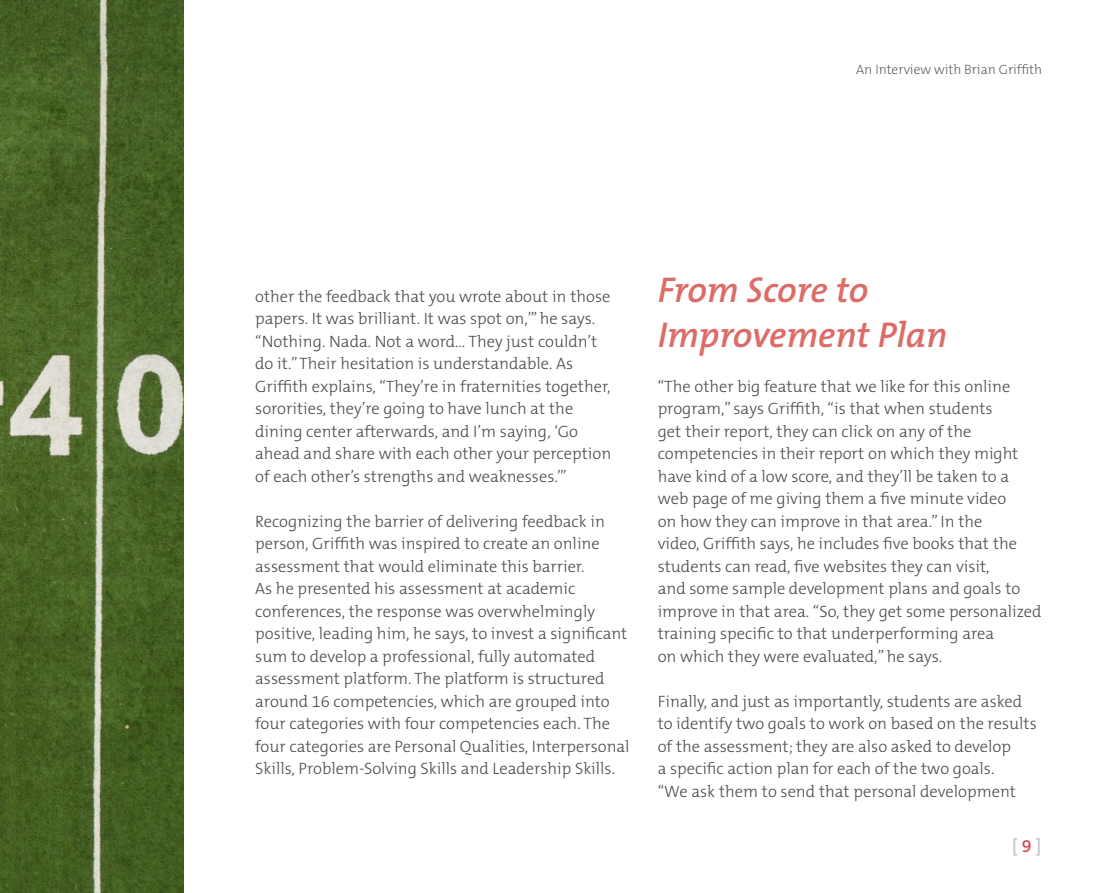
<style>
.page{position:relative;width:1106px;height:893px;background:#fff}
.page>*{position:absolute;margin:0;border:0;box-sizing:border-box;transform-origin:0 0}
.t1{font:italic 600 36px/45px "The Mix B6";color:#dc6c68}
.t2{font:600 18px "The Mix B6";color:#c6c7c8}
.t3{font:300 16.5px/22.5px "The Mix B3";color:#4b4b4d}
.t4{font:200 13.5px "The Mix B2";color:#4b4b4d}
.s1{color:#d54e53}
</style>
<div class="page">
<img style="left:0;top:0;width:183px;height:893px">
<p class="t4" style="left:856px;top:62px;width:187px">An Interview with Brian Griffith</p>
<p class="t3" style="left:255px;top:285px;width:357px">other the feedback that you wrote about in those papers. It was brilliant. It was spot on,’” he says. “Nothing. Nada. Not a word… They just couldn’t do it.” Their hesitation is understandable. As Griffith explains, “They’re in fraternities together, sororities, they’re going to have lunch at the dining center afterwards, and I’m saying, ‘Go ahead and share with each other your perception of each other’s strengths and weaknesses.’”</p>
<p class="t3" style="left:255px;top:510px;width:376px">Recognizing the barrier of delivering feedback in person, Griffith was inspired to create an online assessment that would eliminate this barrier.<br>As he presented his assessment at academic conferences, the response was overwhelmingly positive, leading him, he says, to invest a significant sum to develop a professional, fully automated assessment platform. The platform is structured around 16 competencies, which are grouped into four categories with four competencies each. The four categories are Personal Qualities, Interpersonal Skills, Problem-Solving Skills and Leadership Skills.</p>
<h1 class="t1" style="left:657px;top:268px;width:291px">From Score to<br>Improvement Plan</h1>
<p class="t3" style="left:657px;top:375px;width:385px">“The other big feature that we like for this online program,” says Griffith, “is that when students<br>get their report, they can click on any of the competencies in their report on which they might have kind of a low score, and they’ll be taken to a web page of me giving them a five minute video<br>on how they can improve in that area.” In the<br>video, Griffith says, he includes five books that the students can read, five websites they can visit,<br>and some sample development plans and goals to improve in that area. “So, they get some personalized training specific to that underperforming area<br>on which they were evaluated,” he says.</p>
<p class="t3" style="left:657px;top:690px;width:380px">Finally, and just as importantly, students are asked to identify two goals to work on based on the results of the assessment; they are also asked to develop<br>a specific action plan for each of the two goals.<br>“We ask them to send that personal development</p>
<p class="t2" style="left:1012px;top:837px;width:31px">[<span class="s1">9</span> ]</p>
</div>
